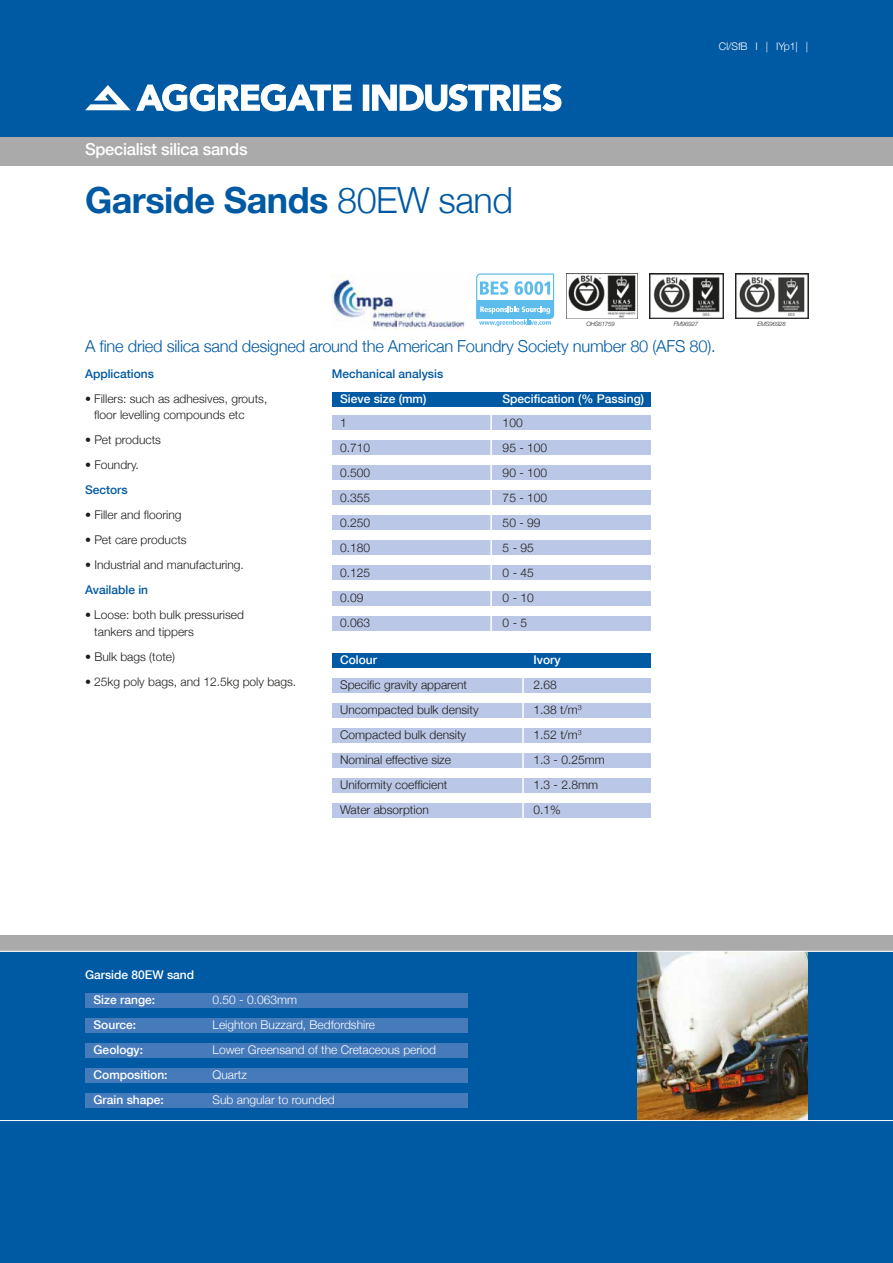
<style>
.page{position:relative;width:893px;height:1263px;background:#fff}
.page>*{position:absolute;margin:0;border:0;box-sizing:border-box;transform-origin:0 0}
.t1{font:700 36px "Helvetica Neue";letter-spacing:-.015em;color:#0059a3}
.t2{font:300 16.5px "Helvetica Neue";letter-spacing:-.015em;color:#0059a3}
.t3{font:500 16.5px "Helvetica Neue";letter-spacing:-.015em;color:#fff}
.t4{font:300 12px/16.5px "Helvetica Neue";color:#1d1d1b}
.t5{font:500 12px/25px "Helvetica Neue";color:#fff}
.t6{font:300 12px "Helvetica Neue";color:#fff}
.t7{font:500 12px "Helvetica Neue";color:#0059a3}
.t8{font:300 10.5px "Helvetica Neue";letter-spacing:-.015em;color:#fff}
.t9{font:italic 300 6px "Helvetica Neue";letter-spacing:-.02em;color:#1d1d1b}
.s1{font-weight:300}
</style>
<div class="page">
<div style="left:332px;top:415px;width:319px;height:15px;background:#bbc7e6"></div>
<div style="left:332px;top:440px;width:319px;height:15px;background:#bbc7e6"></div>
<div style="left:332px;top:465px;width:319px;height:15px;background:#bbc7e6"></div>
<div style="left:332px;top:490px;width:319px;height:15px;background:#bbc7e6"></div>
<div style="left:332px;top:515px;width:319px;height:15px;background:#bbc7e6"></div>
<div style="left:332px;top:540px;width:319px;height:15px;background:#bbc7e6"></div>
<div style="left:332px;top:565px;width:319px;height:15px;background:#bbc7e6"></div>
<div style="left:332px;top:590px;width:319px;height:15px;background:#bbc7e6"></div>
<div style="left:332px;top:616px;width:319px;height:15px;background:#bbc7e6"></div>
<hr style="left:490px;top:391px;width:2px;height:242px;background:#fff">
<div style="left:332px;top:678px;width:319px;height:15px;background:#bbc7e6"></div>
<div style="left:332px;top:703px;width:319px;height:15px;background:#bbc7e6"></div>
<div style="left:332px;top:728px;width:319px;height:15px;background:#bbc7e6"></div>
<div style="left:332px;top:753px;width:319px;height:15px;background:#bbc7e6"></div>
<div style="left:332px;top:778px;width:319px;height:15px;background:#bbc7e6"></div>
<div style="left:332px;top:803px;width:319px;height:15px;background:#bbc7e6"></div>
<hr style="left:522px;top:650px;width:2px;height:170px;background:#fff">
<div style="left:0;top:136px;width:893px;height:30px;background:#aaa"></div>
<div style="left:0;top:0;width:893px;height:136px;background:#0059a3"></div>
<div style="left:363px;top:85px;width:6px;height:25px;background:#fff"></div>
<svg style="left:372px;top:84px;width:140px;height:27px"></svg>
<div style="left:513px;top:85px;width:6px;height:25px;background:#fff"></div>
<svg style="left:522px;top:84px;width:40px;height:27px"></svg>
<svg style="left:85px;top:84px;width:267px;height:27px"></svg>
<img style="left:650px;top:274px;width:73px;height:45px">
<img style="left:566px;top:274px;width:72px;height:45px">
<svg style="left:476px;top:274px;width:78px;height:52px"></svg>
<img style="left:735px;top:274px;width:74px;height:45px">
<img style="left:332px;top:275px;width:133px;height:54px">
<div style="left:332px;top:392px;width:319px;height:15px;background:#0059a3"></div>
<div style="left:332px;top:653px;width:319px;height:15px;background:#0059a3"></div>
<div style="left:0;top:945px;width:893px;height:318px;background:#0059a3"></div>
<div style="left:0;top:935px;width:893px;height:16px;background:#aaa"></div>
<img style="left:638px;top:952px;width:170px;height:168px">
<hr style="left:0;top:951px;width:893px;height:1px;background:#fff">
<hr style="left:0;top:1120px;width:893px;height:1px;background:#fff">
<div style="left:85px;top:993px;width:383px;height:15px;background:#457abb"></div>
<div style="left:85px;top:1018px;width:383px;height:15px;background:#457abb"></div>
<div style="left:85px;top:1043px;width:383px;height:15px;background:#457abb"></div>
<div style="left:85px;top:1068px;width:383px;height:15px;background:#457abb"></div>
<div style="left:85px;top:1093px;width:383px;height:15px;background:#457abb"></div>
<h2 class="t3" style="left:85px;top:136px;width:164px">Specialist silica sands</h2>
<h1 class="t1" style="left:85px;top:172px;width:429px">Garside Sands <span class="s1">80EW sand</span></h1>
<p class="t8" style="left:719px;top:38px;width:91px">CI/SfB I | IYp1| |</p>
<p class="t9" style="left:586px;top:319px;width:30px">OHS61759</p>
<p class="t9" style="left:674px;top:319px;width:26px">FM96927</p>
<p class="t9" style="left:758px;top:319px;width:30px">EMS96928</p>
<h2 class="t2" style="left:85px;top:333px;width:632px">A fine dried silica sand designed around the American Foundry Society number 80 (AFS 80).</h2>
<p class="t7" style="left:85px;top:364px;width:70px">Applications</p>
<p class="t7" style="left:332px;top:364px;width:113px">Mechanical analysis</p>
<p class="t4" style="left:85px;top:389px;width:184px">• Fillers: such as adhesives, grouts,</p>
<p class="t5" style="left:340px;top:386px;width:88px">Sieve size (mm)</p>
<p class="t5" style="left:502px;top:386px;width:143px">Specification (% Passing)</p>
<p class="t4" style="left:94px;top:406px;width:152px">floor levelling compounds etc</p>
<p class="t4" style="left:340px;top:438px;width:32px">0.710</p>
<p class="t4" style="left:503px;top:438px;width:46px">95 - 100</p>
<p class="t4" style="left:340px;top:413px;width:8px">1</p>
<p class="t4" style="left:503px;top:413px;width:22px">100</p>
<p class="t4" style="left:85px;top:431px;width:78px">• Pet products</p>
<p class="t4" style="left:85px;top:456px;width:55px">• Foundry.</p>
<p class="t7" style="left:85px;top:480px;width:44px">Sectors</p>
<p class="t4" style="left:85px;top:506px;width:98px">• Filler and flooring</p>
<p class="t4" style="left:85px;top:531px;width:103px">• Pet care products</p>
<p class="t4" style="left:85px;top:556px;width:160px">• Industrial and manufacturing.</p>
<p class="t7" style="left:85px;top:580px;width:65px">Available in</p>
<p class="t4" style="left:340px;top:463px;width:32px">0.500</p>
<p class="t4" style="left:503px;top:463px;width:46px">90 - 100</p>
<p class="t4" style="left:340px;top:488px;width:32px">0.355</p>
<p class="t4" style="left:503px;top:488px;width:46px">75 - 100</p>
<p class="t4" style="left:340px;top:513px;width:32px">0.250</p>
<p class="t4" style="left:503px;top:513px;width:39px">50 - 99</p>
<p class="t4" style="left:340px;top:538px;width:32px">0.180</p>
<p class="t4" style="left:503px;top:538px;width:33px">5 - 95</p>
<p class="t4" style="left:340px;top:563px;width:32px">0.125</p>
<p class="t4" style="left:503px;top:563px;width:33px">0 - 45</p>
<p class="t4" style="left:340px;top:588px;width:25px">0.09</p>
<p class="t4" style="left:503px;top:588px;width:33px">0 - 10</p>
<p class="t4" style="left:94px;top:606px;width:151px;text-indent:-9px">• Loose: both bulk pressurised tankers and tippers</p>
<p class="t4" style="left:85px;top:647px;width:92px">• Bulk bags (tote)</p>
<p class="t5" style="left:340px;top:646px;width:38px">Colour</p>
<p class="t5" style="left:534px;top:646px;width:29px">Ivory</p>
<p class="t4" style="left:85px;top:672px;width:213px">• 25kg poly bags, and 12.5kg poly bags.</p>
<p class="t4" style="left:340px;top:675px;width:128px">Specific gravity apparent</p>
<p class="t4" style="left:534px;top:675px;width:25px">2.68</p>
<p class="t4" style="left:340px;top:700px;width:140px">Uncompacted bulk density</p>
<p class="t4" style="left:534px;top:700px;width:50px">1.38 t/m<sup>3</sup></p>
<p class="t4" style="left:340px;top:725px;width:128px">Compacted bulk density</p>
<p class="t4" style="left:534px;top:725px;width:50px">1.52 t/m<sup>3</sup></p>
<p class="t4" style="left:340px;top:750px;width:112px">Nominal effective size</p>
<p class="t4" style="left:534px;top:750px;width:73px">1.3 - 0.25mm</p>
<p class="t4" style="left:340px;top:775px;width:109px">Uniformity coefficient</p>
<p class="t4" style="left:534px;top:775px;width:66px">1.3 - 2.8mm</p>
<p class="t4" style="left:340px;top:800px;width:90px">Water absorption</p>
<p class="t4" style="left:534px;top:800px;width:29px">0.1%</p>
<p class="t4" style="left:340px;top:613px;width:32px">0.063</p>
<p class="t4" style="left:503px;top:613px;width:26px">0 - 5</p>
<p class="t5" style="left:94px;top:962px;width:102px;text-indent:-9px">Garside 80EW sand<br>Size range:</p>
<p class="t6" style="left:213px;top:990px;width:86px">0.50 - 0.063mm</p>
<p class="t5" style="left:94px;top:1012px;width:44px">Source:</p>
<p class="t6" style="left:213px;top:1015px;width:164px">Leighton Buzzard, Bedfordshire</p>
<p class="t5" style="left:94px;top:1037px;width:51px">Geology:</p>
<p class="t6" style="left:213px;top:1040px;width:225px">Lower Greensand of the Cretaceous period</p>
<p class="t5" style="left:94px;top:1062px;width:76px">Composition:</p>
<p class="t6" style="left:213px;top:1065px;width:36px">Quartz</p>
<p class="t5" style="left:94px;top:1087px;width:72px">Grain shape:</p>
<p class="t6" style="left:213px;top:1090px;width:124px">Sub angular to rounded</p>
</div>
